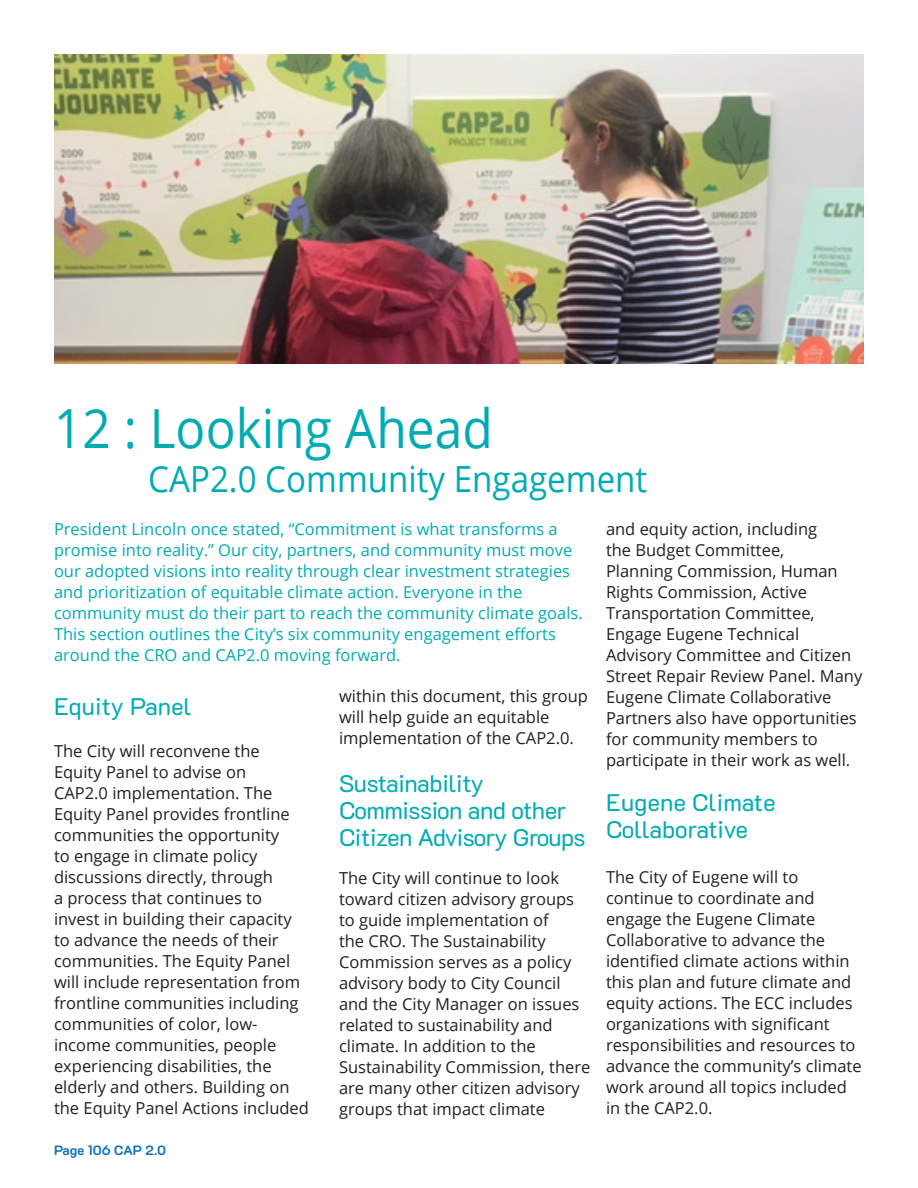
<style>
.page{position:relative;width:918px;height:1188px;background:#fff}
.page>*{position:absolute;margin:0;border:0;box-sizing:border-box;transform-origin:0 0}
.t1{font:54px "Open Sans";color:#00abb4;scale:.92 1}
.t2{font:36px "Open Sans";color:#00abb4;scale:.92 1}
.t3{font:24px/27px "K2 D";letter-spacing:-.02em;color:#00abb4}
.t4{font:24px/27px "K2 D";color:#00abb4}
.t5{font:16.5px/21px "Open Sans";color:#231f20}
.t6{font:16.5px/21px "Open Sans";color:#00abb4}
.t7{font:700 13.5px "K2 D";color:#1074bc}
</style>
<div class="page">
<img style="left:54px;top:54px;width:810px;height:310px">
<h1 class="t1" style="left:54px;top:392px;width:479px">12 : Looking Ahead</h1>
<h2 class="t2" style="left:148px;top:455px;width:544px">CAP2.0 Community Engagement</h2>
<p class="t6" style="left:54px;top:518px;width:530px">President Lincoln once stated, “Commitment is what transforms a promise into reality.” Our city, partners, and community must move our adopted visions into reality through clear investment strategies and prioritization of equitable climate action. Everyone in the community must do their part to reach the community climate goals.<br>This section outlines the City’s six community engagement efforts around the CRO and CAP2.0 moving forward.</p>
<h3 class="t4" style="left:54px;top:693px;width:139px">Equity Panel</h3>
<p class="t5" style="left:54px;top:740px;width:256px">The City will reconvene the<br>Equity Panel to advise on<br>CAP2.0 implementation. The<br>Equity Panel provides frontline communities the opportunity<br>to engage in climate policy discussions directly, through<br>a process that continues to invest in building their capacity to advance the needs of their communities. The Equity Panel will include representation from frontline communities including communities of color, low&shy;income communities, people experiencing disabilities, the elderly and others. Building on the Equity Panel Actions included</p>
<p class="t7" style="left:54px;top:1142px;width:114px">Page 106 CAP 2.0</p>
<p class="t5" style="left:339px;top:685px;width:251px">within this document, this group will help guide an equitable implementation of the CAP2.0.</p>
<h3 class="t3" style="left:339px;top:770px;width:248px">Sustainability<br>Commission and other<br>Citizen Advisory Groups</h3>
<p class="t5" style="left:339px;top:867px;width:253px">The City will continue to look toward citizen advisory groups to guide implementation of<br>the CRO. The Sustainability<br>Commission serves as a policy advisory body to City Council and the City Manager on issues related to sustainability and climate. In addition to the<br>Sustainability Commission, there are many other citizen advisory groups that impact climate</p>
<p class="t5" style="left:606px;top:518px;width:258px">and equity action, including<br>the Budget Committee,<br>Planning Commission, Human<br>Rights Commission, Active<br>Transportation Committee,<br>Engage Eugene Technical<br>Advisory Committee and Citizen<br>Street Repair Review Panel. Many<br>Eugene Climate Collaborative<br>Partners also have opportunities for community members to participate in their work as well.</p>
<h3 class="t4" style="left:606px;top:789px;width:171px">Eugene Climate<br>Collaborative</h3>
<p class="t5" style="left:606px;top:866px;width:257px">The City of Eugene will to continue to coordinate and engage the Eugene Climate<br>Collaborative to advance the identified climate actions within this plan and future climate and equity actions. The ECC includes organizations with significant responsibilities and resources to advance the community’s climate work around all topics included in the CAP2.0.</p>
</div>
